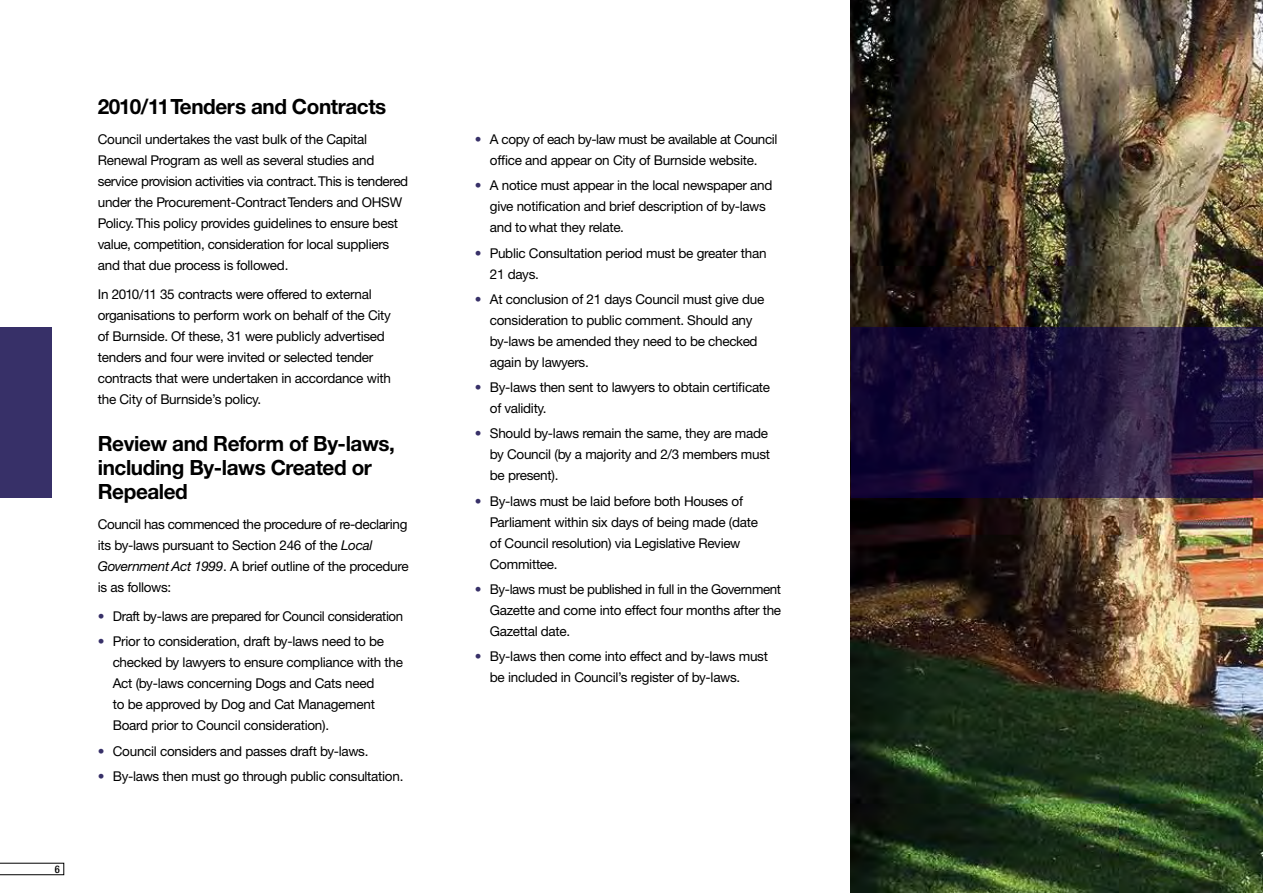
<style>
.page{position:relative;width:1263px;height:893px;background:#fff}
.page>*{position:absolute;margin:0;border:0;box-sizing:border-box;transform-origin:0 0}
.t1{font:700 21px/24px "Helvetica Neue CE";letter-spacing:-.02em;color:#000}
.t2{font:13.5px/21px "Helvetica Neue CE";letter-spacing:-.02em;color:#000}
.t3{font:500 condensed 10.5px "Helvetica Neue";color:#000}
.s1{font-style:italic}
.s2{color:#373068}
</style>
<div class="page">
<svg style="left:0;top:863px;width:64px;height:12px"></svg>
<div style="left:0;top:327px;width:51px;height:170px;background:#373068"></div>
<img style="left:850px;top:0;width:413px;height:893px">
<svg style="left:852px;top:327px;width:411px;height:170px;background:#201239"></svg>
<p class="t3" style="left:55px;top:862px;width:7px">6</p>
<h1 class="t1" style="left:98px;top:95px;width:290px">2010/11 Tenders and Contracts</h1>
<p class="t2" style="left:98px;top:128px;width:312px">Council undertakes the vast bulk of the Capital Renewal Program as well as several studies and service provision activities via contract. This is tendered under the Procurement-Contract Tenders and OHSW Policy. This policy provides guidelines to ensure best value, competition, consideration for local suppliers and that due process is followed.</p>
<p class="t2" style="left:98px;top:284px;width:295px">In 2010/11 35 contracts were offered to external organisations to perform work on behalf of the City of Burnside. Of these, 31 were publicly advertised tenders and four were invited or selected tender contracts that were undertaken in accordance with the City of Burnside’s policy.</p>
<h1 class="t1" style="left:98px;top:432px;width:299px">Review and Reform of By-laws, including By-laws Created or<br>Repealed</h1>
<p class="t2" style="left:98px;top:513px;width:312px">Council has commenced the procedure of re-declaring its by-laws pursuant to Section 246 of the <span class="s1">Local Government Act 1999</span>. A brief outline of the procedure is as follows:</p>
<p class="t2" style="left:98px;top:606px;width:307px"><span class="s2">•</span> Draft by-laws are prepared for Council consideration</p>
<p class="t2" style="left:113px;top:631px;width:292px;text-indent:-15px"><span class="s2">•</span> Prior to consideration, draft by-laws need to be checked by lawyers to ensure compliance with the Act (by-laws concerning Dogs and Cats need<br>to be approved by Dog and Cat Management Board prior to Council consideration).</p>
<p class="t2" style="left:98px;top:740px;width:272px"><span class="s2">•</span> Council considers and passes draft by-laws.</p>
<p class="t2" style="left:98px;top:766px;width:307px"><span class="s2">•</span> By-laws then must go through public consultation.</p>
<p class="t2" style="left:475px;top:129px;width:304px;text-align:center"><span class="s2">•</span> A copy of each by-law must be available at Council office and appear on City of Burnside website.</p>
<p class="t2" style="left:490px;top:175px;width:284px;text-indent:-15px"><span class="s2">•</span> A notice must appear in the local newspaper and give notification and brief description of by-laws and to what they relate.</p>
<p class="t2" style="left:490px;top:242px;width:278px;text-indent:-15px"><span class="s2">•</span> Public Consultation period must be greater than<br>21 days.</p>
<p class="t2" style="left:490px;top:289px;width:276px;text-indent:-15px"><span class="s2">•</span> At conclusion of 21 days Council must give due consideration to public comment. Should any by-laws be amended they need to be checked again by lawyers.</p>
<p class="t2" style="left:490px;top:377px;width:282px;text-indent:-15px"><span class="s2">•</span> By-laws then sent to lawyers to obtain certificate of validity.</p>
<p class="t2" style="left:490px;top:423px;width:282px;text-indent:-15px"><span class="s2">•</span> Should by-laws remain the same, they are made by Council (by a majority and 2/3 members must be present).</p>
<p class="t2" style="left:490px;top:491px;width:270px;text-indent:-15px"><span class="s2">•</span> By-laws must be laid before both Houses of Parliament within six days of being made (date of Council resolution) via Legislative Review Committee.</p>
<p class="t2" style="left:490px;top:579px;width:293px;text-align:justify;text-indent:-15px"><span class="s2">•</span> By-laws must be published in full in the Government Gazette and come into effect four months after the Gazettal date.</p>
<p class="t2" style="left:490px;top:646px;width:280px;text-indent:-15px"><span class="s2">•</span> By-laws then come into effect and by-laws must be included in Council’s register of by-laws.</p>
</div>
